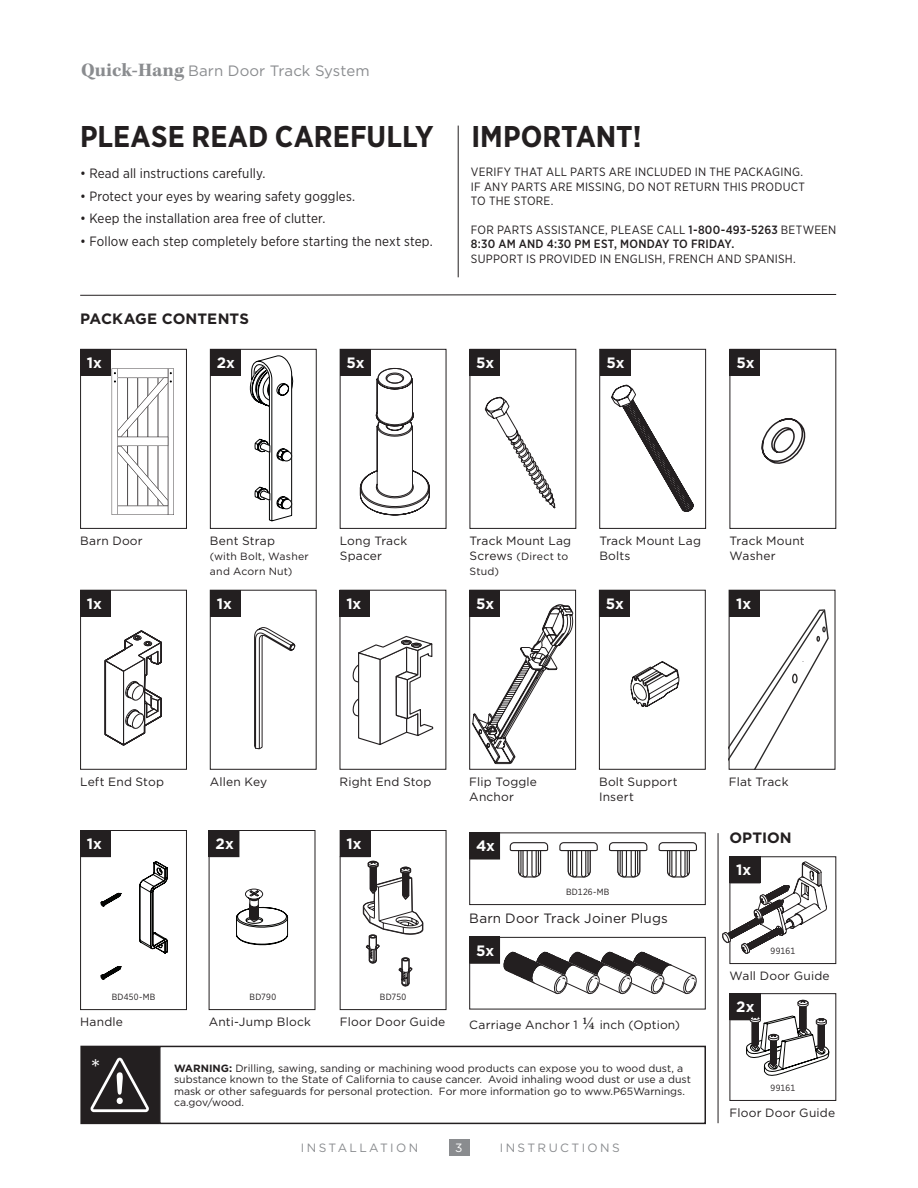
<style>
.page{position:relative;width:918px;height:1188px;background:#fff}
.page>*{position:absolute;margin:0;border:0;box-sizing:border-box;transform-origin:0 0}
.t1{font:700 30px "Gotham Narrow";color:#231f20}
.t2{font:24px "Gotham";color:#fff}
.t3{font:700 15px "Gotham";color:#fff}
.t4{font:15px "Gotham";letter-spacing:.01em;color:#8a8c8f}
.t5{font:700 15px "Gotham";letter-spacing:.005em;color:#231f20}
.t6{font:13.5px "Gotham Narrow";letter-spacing:.01em;color:#231f20}
.t7{font:13.5px "Gotham";letter-spacing:.01em;color:#231f20}
.t8{font:12px/15px "Gotham";letter-spacing:.015em;color:#231f20}
.t9{font:12px/14.4px "Gotham Narrow";letter-spacing:.02em;color:#231f20}
.t10{font:500 12px/14.4px "Gotham Narrow";letter-spacing:.02em;color:#231f20}
.t11{font:12px "Gotham HTF";letter-spacing:.2em;color:#8a8c8f}
.t12{font:12px "Gotham HTF";color:#fff}
.t13{font:10.5px/11.2px "Gotham";color:#231f20}
.t14{font:10.5px/15px "Gotham";letter-spacing:.02em;color:#231f20}
.t15{font:9px "Gotham Narrow";letter-spacing:.025em;color:#231f20}
.s1{font-family:"Kepler Std";font-weight:700;font-size:19.5px}
.s2{font-weight:400}
.s3{font-size:12px}
.s4{font-family:"Minion Pro";font-size:18px}
.s5{font-weight:700}
</style>
<div class="page">
<div style="left:449px;top:1139px;width:20px;height:17px;background:#8a8c8f"></div>
<div style="left:730px;top:856px;width:106px;height:108px;border:1px solid #231f20"></div>
<div style="left:730px;top:993px;width:106px;height:108px;border:1px solid #231f20"></div>
<svg style="left:729px;top:993px;width:103px;height:83px"></svg>
<div style="left:80px;top:590px;width:107px;height:180px;border:1px solid #231f20"></div>
<div style="left:80px;top:590px;width:31px;height:27px;background:#231f20"></div>
<div style="left:340px;top:590px;width:30px;height:27px;background:#231f20"></div>
<svg style="left:352px;top:635px;width:82px;height:110px"></svg>
<div style="left:80px;top:349px;width:31px;height:27px;background:#231f20"></div>
<div style="left:80px;top:349px;width:107px;height:180px;border:1px solid #231f20"></div>
<svg style="left:104px;top:630px;width:58px;height:116px"></svg>
<svg style="left:112px;top:368px;width:62px;height:147px"></svg>
<hr style="left:458px;top:126px;width:1px;height:151px;background:#231f20">
<svg style="left:80px;top:294px;width:757px;height:2px;background:#908e8e"></svg>
<div style="left:469px;top:832px;width:237px;height:73px;border:1px solid #231f20"></div>
<svg style="left:469px;top:832px;width:31px;height:28px"></svg>
<svg style="left:509px;top:842px;width:40px;height:36px"></svg>
<svg style="left:559px;top:842px;width:39px;height:36px"></svg>
<svg style="left:609px;top:842px;width:39px;height:36px"></svg>
<svg style="left:658px;top:842px;width:39px;height:36px"></svg>
<div style="left:469px;top:832px;width:30px;height:27px;background:#231f20"></div>
<svg style="left:236px;top:888px;width:52px;height:58px"></svg>
<div style="left:209px;top:830px;width:106px;height:180px;border:1px solid #231f20"></div>
<svg style="left:208px;top:830px;width:32px;height:27px"></svg>
<div style="left:209px;top:830px;width:30px;height:26px;background:#231f20"></div>
<div style="left:80px;top:830px;width:107px;height:180px;border:1px solid #231f20"></div>
<svg style="left:80px;top:830px;width:88px;height:150px"></svg>
<div style="left:80px;top:830px;width:31px;height:26px;background:#231f20"></div>
<hr style="left:718px;top:833px;width:1px;height:290px;background:#231f20">
<div style="left:210px;top:590px;width:107px;height:180px;border:1px solid #231f20"></div>
<svg style="left:254px;top:627px;width:42px;height:123px"></svg>
<div style="left:210px;top:590px;width:31px;height:27px;background:#231f20"></div>
<div style="left:469px;top:590px;width:107px;height:180px;border:1px solid #231f20"></div>
<svg style="left:472px;top:604px;width:102px;height:160px"></svg>
<div style="left:469px;top:590px;width:31px;height:27px;background:#231f20"></div>
<div style="left:599px;top:590px;width:107px;height:180px;border:1px solid #231f20"></div>
<svg style="left:630px;top:661px;width:50px;height:46px"></svg>
<div style="left:599px;top:590px;width:31px;height:27px;background:#231f20"></div>
<svg style="left:722px;top:609px;width:107px;height:345px"></svg>
<div style="left:730px;top:590px;width:30px;height:27px;background:#231f20"></div>
<div style="left:340px;top:349px;width:106px;height:180px;border:1px solid #231f20"></div>
<div style="left:340px;top:349px;width:30px;height:27px;background:#231f20"></div>
<div style="left:470px;top:349px;width:106px;height:180px;border:1px solid #231f20"></div>
<svg style="left:484px;top:396px;width:72px;height:113px"></svg>
<div style="left:470px;top:349px;width:30px;height:27px;background:#231f20"></div>
<div style="left:599px;top:349px;width:107px;height:180px;border:1px solid #231f20"></div>
<svg style="left:611px;top:384px;width:83px;height:128px"></svg>
<div style="left:600px;top:349px;width:30px;height:27px;background:#231f20"></div>
<div style="left:730px;top:349px;width:106px;height:180px;border:1px solid #231f20"></div>
<svg style="left:761px;top:418px;width:45px;height:46px"></svg>
<div style="left:730px;top:349px;width:30px;height:27px;background:#231f20"></div>
<div style="left:340px;top:830px;width:106px;height:180px;border:1px solid #231f20"></div>
<svg style="left:339px;top:830px;width:85px;height:179px"></svg>
<div style="left:210px;top:349px;width:107px;height:180px;border:1px solid #231f20"></div>
<div style="left:210px;top:349px;width:31px;height:27px;background:#231f20"></div>
<svg style="left:249px;top:355px;width:44px;height:167px"></svg>
<svg style="left:469px;top:936px;width:231px;height:59px"></svg>
<div style="left:469px;top:937px;width:30px;height:26px;background:#231f20"></div>
<div style="left:469px;top:937px;width:237px;height:72px;border:1px solid #231f20"></div>
<div style="left:159px;top:1046px;width:547px;height:78px;border:2px solid #231f20"></div>
<div style="left:81px;top:1046px;width:77px;height:77px;background:#231f20"></div>
<svg style="left:91px;top:1058px;width:58px;height:54px"></svg>
<div style="left:80px;top:1046px;width:79px;height:78px;border:2px solid #231f20"></div>
<svg style="left:360px;top:368px;width:70px;height:148px"></svg>
<h3 class="t4" style="left:81px;top:61px;width:290px"><span class="s1">Quick-Hang</span> Barn Door Track System</h3>
<h1 class="t1" style="left:80px;top:118px;width:355px">PLEASE READ CAREFULLY</h1>
<h1 class="t1" style="left:471px;top:118px;width:172px">IMPORTANT!</h1>
<p class="t6" style="left:80px;top:164px;width:187px">• Read all instructions carefully.</p>
<p class="t6" style="left:80px;top:187px;width:276px">• Protect your eyes by wearing safety goggles.</p>
<p class="t6" style="left:80px;top:210px;width:247px">• Keep the installation area free of clutter.</p>
<p class="t6" style="left:80px;top:233px;width:354px">• Follow each step completely before starting the next step.</p>
<p class="t9" style="left:471px;top:165px;width:336px">VERIFY THAT ALL PARTS ARE INCLUDED IN THE PACKAGING.<br>IF ANY PARTS ARE MISSING, DO NOT RETURN THIS PRODUCT<br>TO THE STORE.</p>
<p class="t10" style="left:471px;top:222px;width:367px"><span class="s2">FOR PARTS ASSISTANCE, PLEASE CALL</span> 1-800-493-5263 <span class="s2">BETWEEN<br></span>8:30 AM AND 4:30 PM EST, MONDAY TO FRIDAY.</p>
<p class="t9" style="left:471px;top:251px;width:326px">SUPPORT IS PROVIDED IN ENGLISH, FRENCH AND SPANISH.</p>
<h3 class="t5" style="left:80px;top:309px;width:170px">PACKAGE CONTENTS</h3>
<h3 class="t3" style="left:87px;top:352px;width:17px">1x</h3>
<h3 class="t3" style="left:217px;top:352px;width:20px">2x</h3>
<h3 class="t3" style="left:347px;top:352px;width:20px">5x</h3>
<h3 class="t3" style="left:476px;top:352px;width:20px">5x</h3>
<h3 class="t3" style="left:606px;top:352px;width:20px">5x</h3>
<h3 class="t3" style="left:736px;top:352px;width:20px">5x</h3>
<p class="t8" style="left:80px;top:533px;width:64px">Barn Door</p>
<h3 class="t3" style="left:87px;top:593px;width:17px">1x</h3>
<p class="t8" style="left:210px;top:533px;width:67px">Bent Strap</p>
<p class="t14" style="left:210px;top:549px;width:100px">(with Bolt, Washer and Acorn Nut)</p>
<h3 class="t3" style="left:217px;top:593px;width:17px">1x</h3>
<p class="t8" style="left:340px;top:533px;width:69px">Long Track<br>Spacer</p>
<h3 class="t3" style="left:346px;top:593px;width:17px">1x</h3>
<p class="t8" style="left:470px;top:533px;width:103px">Track Mount Lag</p>
<p class="t14" style="left:470px;top:549px;width:100px"><span class="s3">Screws</span> (Direct to<br>Stud)</p>
<h3 class="t3" style="left:476px;top:593px;width:20px">5x</h3>
<p class="t8" style="left:599px;top:533px;width:103px">Track Mount Lag<br>Bolts</p>
<h3 class="t3" style="left:606px;top:593px;width:20px">5x</h3>
<p class="t8" style="left:730px;top:533px;width:77px">Track Mount<br>Washer</p>
<h3 class="t3" style="left:736px;top:593px;width:17px">1x</h3>
<p class="t8" style="left:80px;top:774px;width:85px">Left End Stop</p>
<p class="t8" style="left:210px;top:774px;width:59px">Allen Key</p>
<p class="t8" style="left:340px;top:774px;width:93px">Right End Stop</p>
<p class="t8" style="left:469px;top:774px;width:69px">Flip Toggle<br>Anchor</p>
<p class="t8" style="left:599px;top:774px;width:80px">Bolt Support<br>Insert</p>
<p class="t8" style="left:729px;top:774px;width:61px">Flat Track</p>
<h3 class="t3" style="left:87px;top:834px;width:17px">1x</h3>
<h3 class="t3" style="left:215px;top:834px;width:20px">2x</h3>
<h3 class="t3" style="left:347px;top:834px;width:17px">1x</h3>
<h3 class="t3" style="left:476px;top:836px;width:20px">4x</h3>
<h3 class="t5" style="left:730px;top:827px;width:64px">OPTION</h3>
<h3 class="t3" style="left:736px;top:860px;width:17px">1x</h3>
<p class="t15" style="left:566px;top:886px;width:45px">BD126-MB</p>
<p class="t7" style="left:469px;top:909px;width:200px">Barn Door Track Joiner Plugs</p>
<h3 class="t3" style="left:476px;top:940px;width:20px">5x</h3>
<p class="t15" style="left:771px;top:945px;width:26px">99161</p>
<p class="t8" style="left:730px;top:968px;width:102px">Wall Door Guide</p>
<p class="t15" style="left:112px;top:991px;width:45px">BD450-MB</p>
<p class="t15" style="left:250px;top:991px;width:28px">BD790</p>
<p class="t15" style="left:380px;top:991px;width:28px">BD750</p>
<h3 class="t3" style="left:736px;top:997px;width:20px">2x</h3>
<p class="t8" style="left:80px;top:1014px;width:44px">Handle</p>
<p class="t8" style="left:209px;top:1014px;width:104px">Anti-Jump Block</p>
<p class="t8" style="left:340px;top:1014px;width:107px">Floor Door Guide</p>
<p class="t8" style="left:469px;top:1017px;width:212px">Carriage Anchor 1 <span class="s4">¼</span> inch (Option)</p>
<h2 class="t2" style="left:90px;top:1052px;width:12px">*</h2>
<p class="t13" style="left:174px;top:1063px;width:518px"><span class="s5">WARNING:</span> Drilling, sawing, sanding or machining wood products can expose you to wood dust, a substance known to the State of California to cause cancer. Avoid inhaling wood dust or use a dust mask or other safeguards for personal protection. For more information go to www.P65Warnings. ca.gov/wood.</p>
<p class="t15" style="left:771px;top:1082px;width:26px">99161</p>
<p class="t8" style="left:730px;top:1105px;width:107px">Floor Door Guide</p>
<p class="t11" style="left:301px;top:1141px;width:119px">INSTALLATION</p>
<p class="t12" style="left:455px;top:1141px;width:9px">3</p>
<p class="t11" style="left:500px;top:1141px;width:121px">INSTRUCTIONS</p>
</div>
